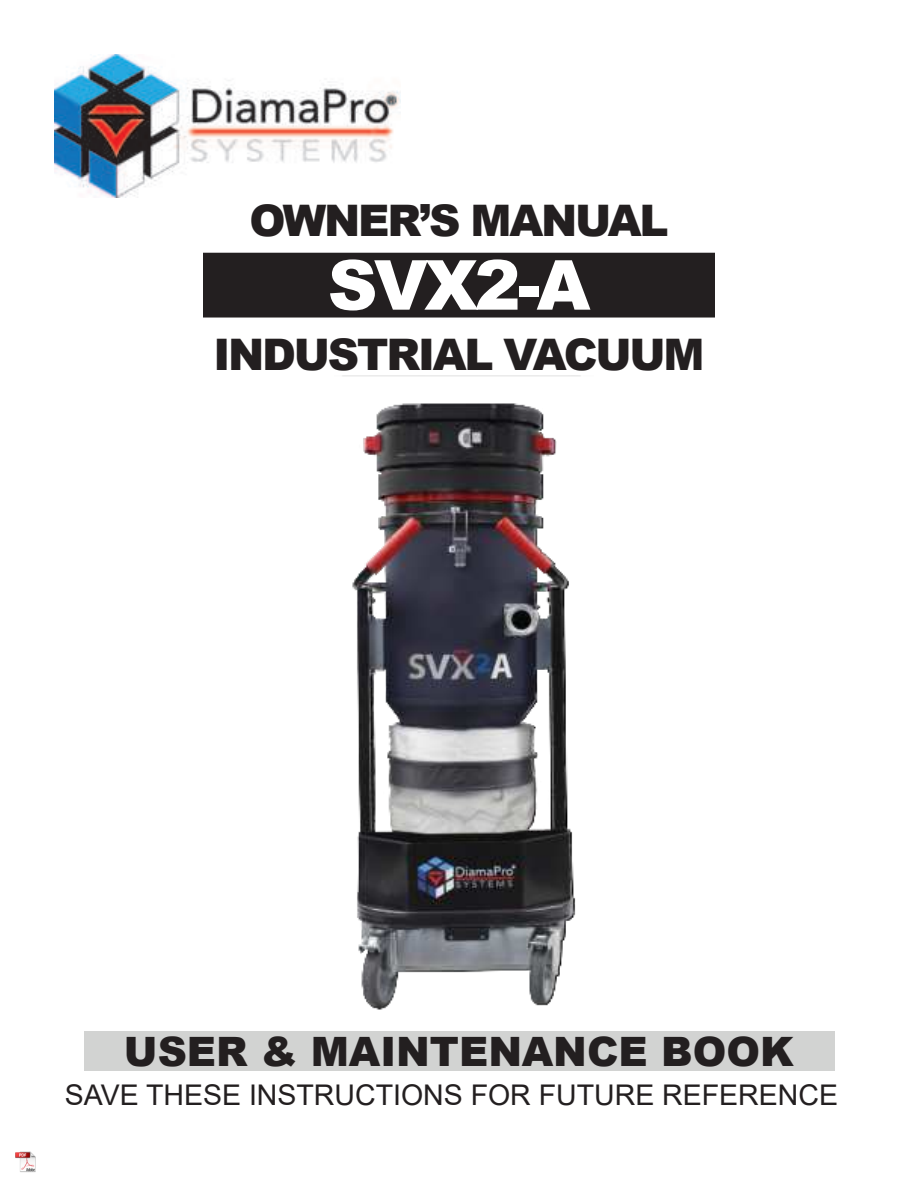
<style>
.page{position:relative;width:918px;height:1188px;background:#fff}
.page>*{position:absolute;margin:0;border:0;box-sizing:border-box;transform-origin:0 0}
.t1{font:900 69px "Arial";color:#fff}
.t2{font:900 43.5px "Arial";letter-spacing:-.05em;color:#231f20}
.t3{font:900 40.5px "Arial";color:#231f20}
.t4{font:28.5px "Arial";color:#231f20}
</style>
<div class="page">
<div style="left:204px;top:253px;width:510px;height:64px;background:#231f20"></div>
<div style="left:203px;top:253px;width:512px;height:65px;border:2px solid #231f20"></div>
<div style="left:84px;top:1031px;width:750px;height:40px;background:#d2d3d2"></div>
<img style="left:54px;top:54px;width:346px;height:144px">
<img style="left:343px;top:376px;width:237px;height:634px">
<img style="left:15px;top:1151px;width:21px;height:21px">
<h2 class="t2" style="left:250px;top:196px;width:420px">OWNER’S MANUAL</h2>
<h1 class="t1" style="left:328px;top:246px;width:264px">SVX2-A</h1>
<h2 class="t2" style="left:213px;top:329px;width:493px">INDUSTRIAL VACUUM</h2>
<h3 class="t3" style="left:124px;top:1028px;width:672px">USER &amp; MAINTENANCE BOOK</h3>
<p class="t4" style="left:65px;top:1084px;width:775px">SAVE THESE INSTRUCTIONS FOR FUTURE REFERENCE</p>
</div>
